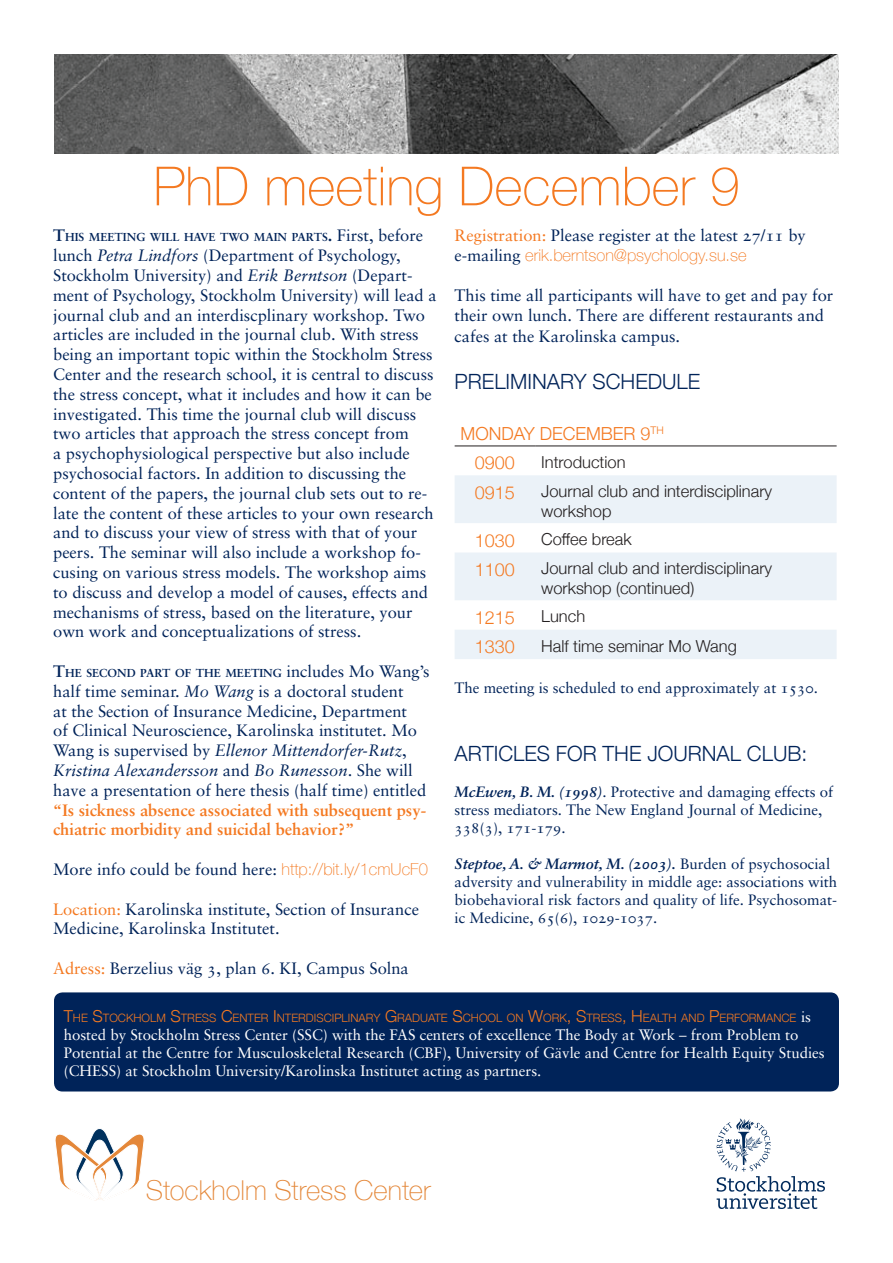
<style>
.page{position:relative;width:893px;height:1263px;background:#fff}
.page>*{position:absolute;margin:0;border:0;box-sizing:border-box;transform-origin:0 0}
.t1{font:100 54px "Helvetica Neue";color:#f47921}
.t2{font:100 27.45px "Helvetica Neue";color:#e48739}
.t3{font:300 21px "Helvetica Neue";color:#002359}
.t4{font:300 18px/29.4px "Helvetica Neue";color:#f47921}
.t5{font:16.5px/19.8px "Sabon Roman Os F";color:#002359}
.t6{font:300 16.5px/19.8px "Helvetica Neue";color:#231f20}
.t7{font:16.5px/19.8px "Sabon Italic Os F";color:#002359}
.t8{font:16.5px/19.8px "Sabon Bold Os F";color:#f47921}
.t9{font:100 16.5px "Helvetica Neue";color:#f47921}
.t10{font:15px/18px "Sabon Roman Os F";color:#002359}
.t11{font:15px/18px "Sabon";color:#fff}
.t12{font:15px "Sabon Bold Italic Os F";color:#002359}
.t13{font:300 11.55px "Helvetica Neue";color:#f47921}
.t14{font:11.55px "Sabon Bold Os F";color:#002359}
.s1{font-size:16.5px}
.s2{font-family:"Sabon Roman Os F";font-size:16.5px}
.s3{font-family:"Sabon Italic Os F"}
.s4{font-family:"Sabon Roman Os F"}
.s5{font-family:"Helvetica Neue";font-weight:100;color:#f47921}
.s6{color:#f47921}
.s7{font-family:"Sabon Roman Os F";font-weight:400;color:#002359}
.s8{font-family:"Sabon Bold Italic Os F"}
.s9{font-family:"Sabon";font-weight:400;font-size:15px;color:#fff}
</style>
<div class="page">
<div style="left:54px;top:992px;width:785px;height:99px;background:#002359;border-radius:9px"></div>
<img style="left:54px;top:54px;width:784px;height:99px">
<svg style="left:455px;top:475px;width:382px;height:184px;fill:#ebf2f8"></svg>
<hr style="left:455px;top:446px;width:80px;height:1px;background:#231f20">
<hr style="left:535px;top:446px;width:302px;height:1px;background:#231f20">
<svg style="left:717px;top:1118px;width:108px;height:91px"></svg>
<svg style="left:55px;top:1129px;width:89px;height:72px"></svg>
<h1 class="t1" style="left:153px;top:145px;width:588px">PhD meeting December 9</h1>
<p class="t14" style="left:53px;top:230px;width:372px"><span class="s1">T</span>HIS MEETING WILL HAVE TWO MAIN PARTS<span class="s1">.</span> <span class="s2">First, before</span></p>
<p class="t5" style="left:53px;top:245px;width:385px">lunch <span class="s3">Petra Lindfors</span> (Department of Psychology, Stockholm University) and <span class="s3">Erik Berntson</span> (Depart&shy;ment of Psychology, Stockholm University) will lead a journal club and an interdiscplinary workshop. Two articles are included in the journal club. With stress being an important topic within the Stockholm Stress Center and the research school, it is central to discuss the stress concept, what it includes and how it can be investigated. This time the journal club will discuss two articles that approach the stress concept from<br>a psychophysiological perspective but also include psychosocial factors. In addition to discussing the content of the papers, the journal club sets out to re&shy;late the content of these articles to your own research and to discuss your view of stress with that of your peers. The seminar will also include a workshop fo&shy;cusing on various stress models. The workshop aims to discuss and develop a model of causes, effects and mechanisms of stress, based on the literature, your own work and conceptualizations of stress.</p>
<p class="t14" style="left:53px;top:666px;width:378px"><span class="s1">T</span>HE SECOND PART OF THE MEETING <span class="s2">includes Mo Wang’s</span></p>
<p class="t5" style="left:53px;top:681px;width:365px">half time seminar. <span class="s3">Mo Wang</span> is a doctoral student at the Section of Insurance Medicine, Department of Clinical Neuroscience, Karolinska institutet. Mo</p>
<p class="t7" style="left:53px;top:740px;width:361px"><span class="s4">Wang is supervised by</span> Ellenor Mittendorfer-Rutz<span class="s4">,<br></span>Kristina Alexandersson <span class="s4">and</span> Bo Runesson<span class="s4">. She will</span></p>
<p class="t5" style="left:53px;top:780px;width:375px">have a presentation of here thesis (half time) entitled</p>
<p class="t8" style="left:53px;top:800px;width:374px">“Is sickness absence associated with subsequent psy&shy;chiatric morbidity and suicidal behavior?”</p>
<p class="t5" style="left:53px;top:859px;width:376px">More info could be found here: <span class="s5">http://bit.ly/1cmUcF0</span></p>
<p class="t5" style="left:53px;top:899px;width:367px"><span class="s6">Location:</span> Karolinska institute, Section of Insurance<br>Medicine, Karolinska Institutet.</p>
<p class="t5" style="left:53px;top:958px;width:357px"><span class="s6">Adress:</span> Berzelius väg 3, plan 6. KI, Campus Solna</p>
<p class="t5" style="left:455px;top:225px;width:353px"><span class="s6">Registration:</span> Please register at the latest 27/11 by</p>
<p class="t9" style="left:455px;top:243px;width:294px"><span class="s7">e-mailing</span> erik.berntson@psychology.su.se</p>
<p class="t5" style="left:455px;top:285px;width:380px">This time all participants will have to get and pay for their own lunch. There are different restaurants and</p>
<p class="t5" style="left:455px;top:326px;width:227px">cafes at the Karolinska campus.</p>
<p class="t3" style="left:455px;top:364px;width:247px">PRELIMINARY SCHEDULE</p>
<p class="t4" style="left:475px;top:418px;width:190px;text-indent:-14px">MONDAY DECEMBER 9<sup>TH<br></sup>0900</p>
<p class="t6" style="left:541px;top:451px;width:86px">Introduction</p>
<p class="t4" style="left:475px;top:477px;width:42px">0915</p>
<p class="t6" style="left:541px;top:481px;width:233px">Journal club and interdisciplinary workshop</p>
<p class="t4" style="left:475px;top:524px;width:42px">1030</p>
<p class="t6" style="left:541px;top:528px;width:92px">Coffee break</p>
<p class="t4" style="left:475px;top:554px;width:42px">1100</p>
<p class="t6" style="left:541px;top:558px;width:233px">Journal club and interdisciplinary workshop (continued)</p>
<p class="t4" style="left:475px;top:601px;width:42px">1215</p>
<p class="t6" style="left:541px;top:605px;width:46px">Lunch</p>
<p class="t4" style="left:475px;top:631px;width:42px">1330</p>
<p class="t6" style="left:541px;top:635px;width:197px">Half time seminar Mo Wang</p>
<p class="t10" style="left:455px;top:678px;width:365px">The meeting is scheduled to end approximately at 1530.</p>
<p class="t3" style="left:455px;top:737px;width:354px">ARTICLES FOR THE JOURNAL CLUB:</p>
<p class="t10" style="left:455px;top:783px;width:380px"><span class="s8">McEwen, B. M. (1998)</span>. Protective and damaging effects of stress mediators. The New England Journal of Medicine,<br>338(3), 171-179.</p>
<p class="t12" style="left:455px;top:855px;width:377px">Steptoe, A. &amp; Marmot, M. (2003). <span class="s4">Burden of psychosocial</span></p>
<p class="t10" style="left:455px;top:873px;width:384px;text-align:justify">adversity and vulnerability in middle age: associations with biobehavioral risk factors and quality of life. Psychosomat&shy;ic Medicine, 65(6), 1029-1037.</p>
<p class="t13" style="left:64px;top:1008px;width:749px"><span class="s1">T</span>HE <span class="s1">S</span>TOCKHOLM <span class="s1">S</span>TRESS <span class="s1">C</span>ENTER <span class="s1">I</span>NTERDISCIPLINARY <span class="s1">G</span>RADUATE <span class="s1">S</span>CHOOL ON <span class="s1">W</span>ORK<span class="s1">, S</span>TRESS <span class="s1">, H</span> EALTH AND <span class="s1">P</span>ERFORMANCE <span class="s9">is</span></p>
<p class="t11" style="left:64px;top:1025px;width:762px">hosted by Stockholm Stress Center (SSC) with the FAS centers of excellence The Body at Work – from Problem to<br>Potential at the Centre for Musculoskeletal Research (CBF), University of Gävle and Centre for Health Equity Studies (CHESS) at Stockholm University/Karolinska Institutet acting as partners.</p>
<h2 class="t2" style="left:146px;top:1169px;width:286px">Stockholm Stress Center</h2>
</div>
